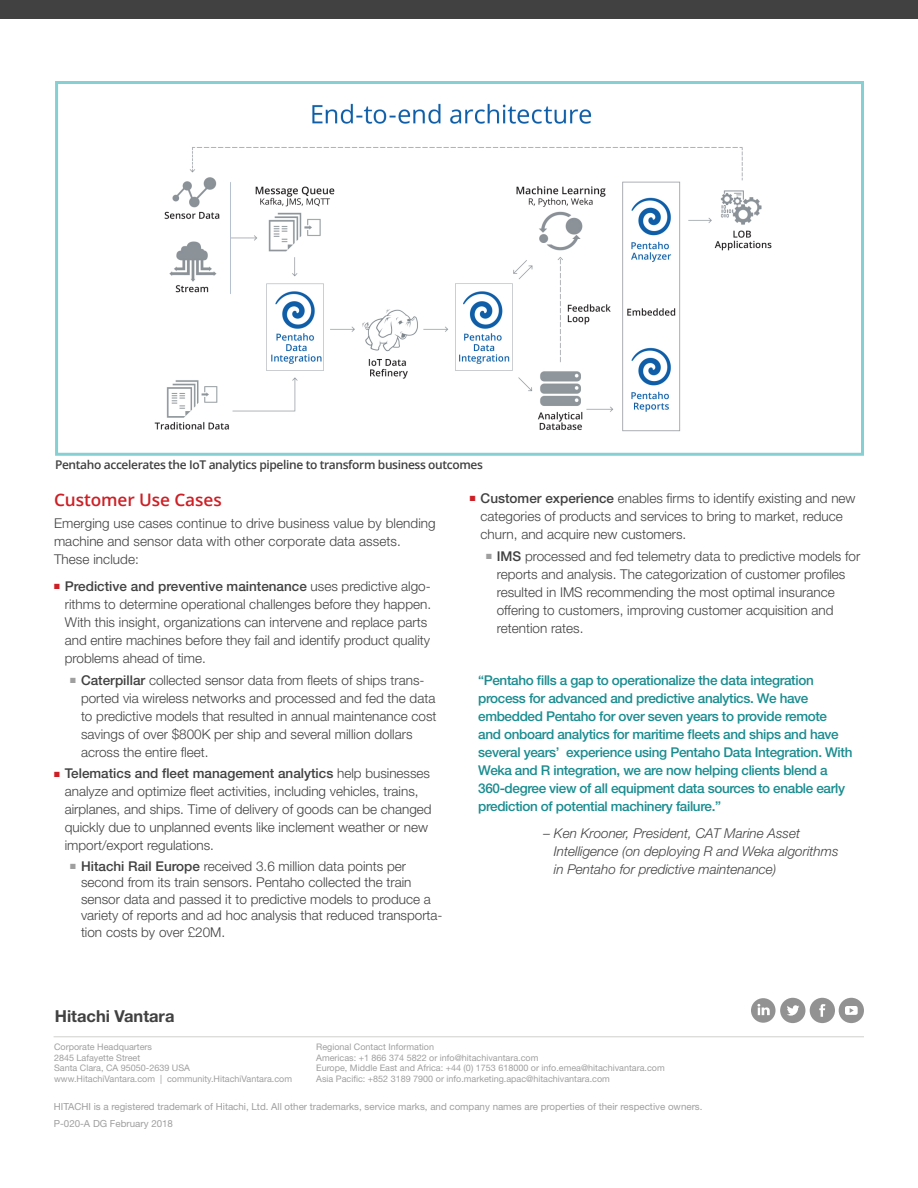
<style>
.page{position:relative;width:918px;height:1188px;background:#fff}
.page>*{position:absolute;margin:0;border:0;box-sizing:border-box;transform-origin:0 0}
.t1{font:600 17.25px "Open Sans";letter-spacing:-.005em;color:#cd2026}
.t2{font:700 16.5px "Helvetica Neue LT Std";color:#414141}
.t3{font:300 13.5px/18px "Helvetica Neue LT Std";color:#414141}
.t4{font:500 13.5px/18px "Helvetica Neue LT Std";letter-spacing:-.025em;color:#1a8c8f}
.t5{font:italic 300 13.5px/18px "Helvetica Neue LT Std";color:#414141}
.t6{font:600 12px "Open Sans";letter-spacing:-.03em;color:#414141}
.t7{font:9.75px/16.5px "Helvetica Neue LT Std";color:#a09f9f}
.t8{font:9px/10.8px "Helvetica Neue LT Std";color:#a09f9f}
.s1{color:#cd2026}
.s2{font-weight:500}
.s3{color:#a09f9f}
</style>
<div class="page">
<div style="left:0;top:0;width:918px;height:18px;background:#414141"></div>
<hr style="left:54px;top:1036px;width:810px;height:1px;background:#d0d0cf">
<div style="left:810px;top:998px;width:25px;height:25px;background:#929292;border-radius:50%"></div>
<svg style="left:819px;top:1004px;width:6px;height:13px"></svg>
<svg style="left:751px;top:998px;width:25px;height:25px"></svg>
<svg style="left:757px;top:1004px;width:13px;height:11px"></svg>
<div style="left:780px;top:998px;width:25px;height:25px;background:#929292;border-radius:50%"></div>
<svg style="left:787px;top:1005px;width:12px;height:11px"></svg>
<div style="left:839px;top:998px;width:25px;height:25px;background:#929292;border-radius:50%"></div>
<svg style="left:845px;top:1006px;width:13px;height:9px"></svg>
<div style="left:55px;top:81px;width:809px;height:375px;border:3px solid #84d0d3"></div>
<img style="left:154px;top:103px;width:618px;height:329px">
<p class="t6" style="left:55px;top:456px;width:429px">Pentaho accelerates the IoT analytics pipeline to transform business outcomes</p>
<p class="t3" style="left:481px;top:489px;width:377px;text-indent:-11px"><span class="s1">■</span> <span class="s2">Customer experience</span> enables firms to identify existing and new categories of products and services to bring to market, reduce churn, and acquire new customers.</p>
<p class="t3" style="left:497px;top:547px;width:365px;text-indent:-11px"><span class="s3">■</span> <span class="s2">IMS</span> processed and fed telemetry data to predictive models for reports and analysis. The categorization of customer profiles resulted in IMS recommending the most optimal insurance offering to customers, improving customer acquisition and retention rates.</p>
<p class="t1" style="left:54px;top:488px;width:169px">Customer Use Cases</p>
<p class="t3" style="left:54px;top:514px;width:383px">Emerging use cases continue to drive business value by blending machine and sensor data with other corporate data assets.<br>These include:</p>
<p class="t3" style="left:65px;top:577px;width:368px;text-indent:-11px"><span class="s1">■</span> <span class="s2">Predictive and preventive maintenance</span> uses predictive algo&shy;rithms to determine operational challenges before they happen.<br>With this insight, organizations can intervene and replace parts and entire machines before they fail and identify product quality problems ahead of time.</p>
<p class="t3" style="left:81px;top:671px;width:357px;text-indent:-11px"><span class="s3">■</span> <span class="s2">Caterpillar</span> collected sensor data from fleets of ships trans&shy;ported via wireless networks and processed and fed the data to predictive models that resulted in annual maintenance cost savings of over $800K per ship and several million dollars across the entire fleet.</p>
<p class="t3" style="left:65px;top:764px;width:368px;text-indent:-11px"><span class="s1">■</span> <span class="s2">Telematics and fleet management analytics</span> help businesses analyze and optimize fleet activities, including vehicles, trains, airplanes, and ships. Time of delivery of goods can be changed quickly due to unplanned events like inclement weather or new import/export regulations.</p>
<p class="t3" style="left:81px;top:857px;width:363px;line-height:16.5px;text-indent:-11px"><span class="s3">■</span> <span class="s2">Hitachi Rail Europe</span> received 3.6 million data points per second from its train sensors. Pentaho collected the train sensor data and passed it to predictive models to produce a variety of reports and ad hoc analysis that reduced transporta&shy;tion costs by over £20M.</p>
<p class="t4" style="left:478px;top:671px;width:376px">“Pentaho fills a gap to operationalize the data integration process for advanced and predictive analytics. We have embedded Pentaho for over seven years to provide remote and onboard analytics for maritime fleets and ships and have several years’ experience using Pentaho Data Integration. With Weka and R integration, we are now helping clients blend a 360-degree view of all equipment data sources to enable early prediction of potential machinery failure.”</p>
<p class="t5" style="left:554px;top:824px;width:286px;text-indent:-11px">– Ken Krooner, President, CAT Marine Asset<br>Intelligence (on deploying R and Weka algorithms in Pentaho for predictive maintenance)</p>
<p class="t2" style="left:55px;top:1006px;width:121px">Hitachi Vantara</p>
<p class="t8" style="left:54px;top:1041px;width:240px">Corporate Headquarters<br>2845 Lafayette Street<br>Santa Clara, CA 95050-2639 USA www.HitachiVantara.com | community.HitachiVantara.com</p>
<p class="t8" style="left:316px;top:1041px;width:350px">Regional Contact Information<br>Americas: +1 866 374 5822 or info@hitachivantara.com<br>Europe, Middle East and Africa: +44 (0) 1753 618000 or info.emea@hitachivantara.com Asia Pacific: +852 3189 7900 or info.marketing.apac@hitachivantara.com</p>
<p class="t7" style="left:54px;top:1098px;width:650px">HITACHI is a registered trademark of Hitachi, Ltd. All other trademarks, service marks, and company names are properties of their respective owners.<br>P-020-A DG February 2018</p>
</div>
